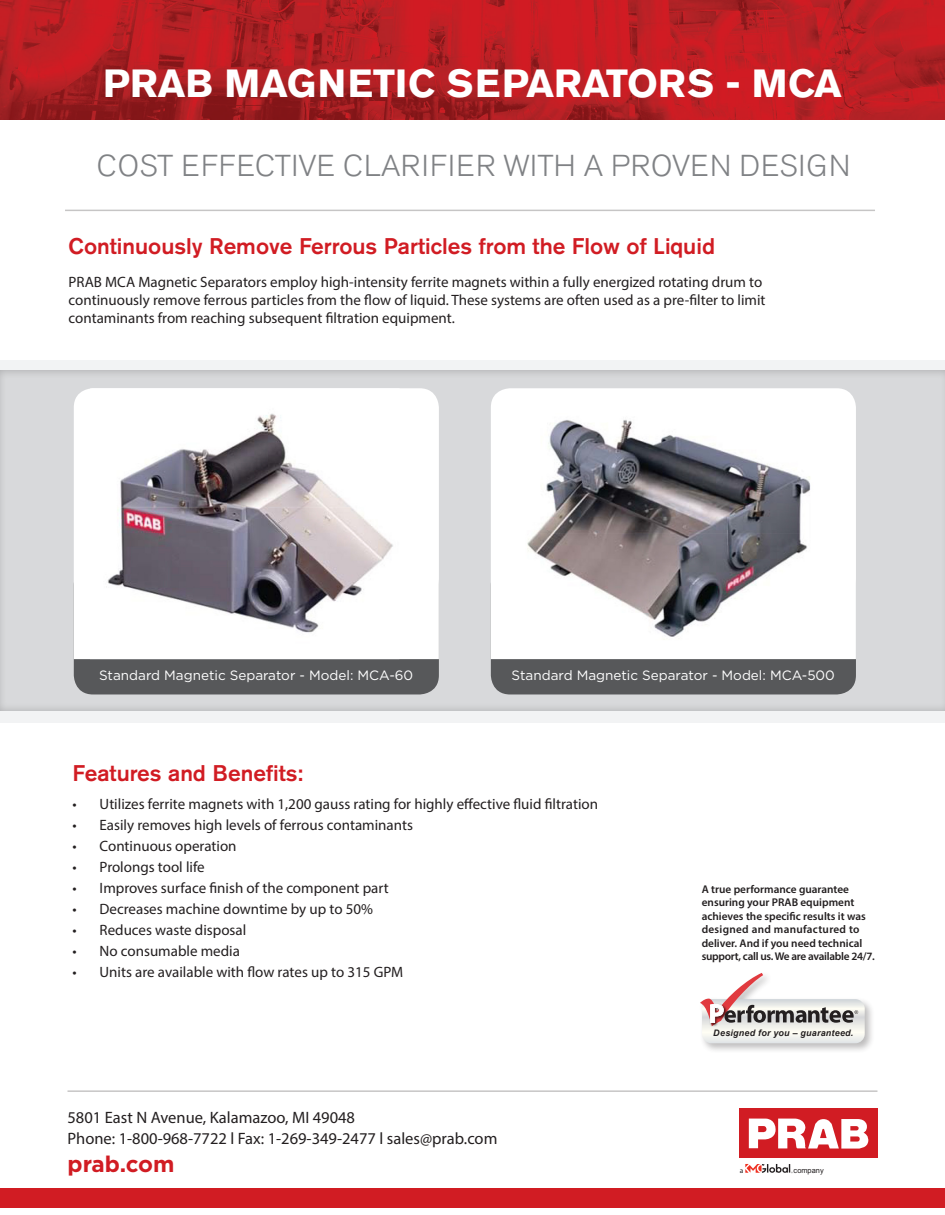
<style>
.page{position:relative;width:945px;height:1215px;background:#fff}
.page>*{position:absolute;margin:0;border:0;box-sizing:border-box;transform-origin:0 0}
.t1{font:700 39px "Akzidenz Grotesk BE";color:#fff}
.t2{font:300 30px "Akzidenz Grotesk BE";letter-spacing:.03em;color:#808285}
.t3{font:500 22.5px "Akzidenz Grotesk BE";color:#d11c23}
.t4{font:700 22.5px "Gotham";color:#d11c23}
.t5{font:16.5px "Myriad Pro";color:#231f20}
.t6{font:15px "Myriad Pro";color:#231f20}
.t7{font:13.5px "Gotham";color:#fff}
.t8{font:600 11.25px/13.5px "Myriad Pro";color:#231f20}
.t9{font:italic 700 9px "Arial";letter-spacing:.025em;color:#231f20}
.t10{font:7.35px "Arial";color:#231f20}
.t11{font:7.35px "Myriad Pro";color:#231f20}
</style>
<div class="page">
<div style="left:0;top:360px;width:945px;height:363px;background:#f2f3f4"></div>
<div style="left:0;top:362px;width:945px;height:350px;background:#231f20;opacity:.27"></div>
<img style="left:0;top:1px;width:945px;height:119px">
<hr style="left:65px;top:210px;width:810px;height:1px;background:#231f20">
<div style="left:698px;top:971px;width:178px;height:83px;background:#231f20;opacity:.3"></div>
<svg style="left:700px;top:973px;width:165px;height:70px"></svg>
<div style="left:0;top:1189px;width:945px;height:19px;background:#d11c23"></div>
<hr style="left:67px;top:1090px;width:810px;height:2px;background:#231f20">
<svg style="left:745px;top:1164px;width:48px;height:9px"></svg>
<div style="left:739px;top:1108px;width:139px;height:50px;background:#d11c23"></div>
<svg style="left:749px;top:1119px;width:120px;height:30px"></svg>
<div style="left:74px;top:566px;width:365px;height:128px;background:#57585a;border-radius:19px"></div>
<div style="left:491px;top:566px;width:365px;height:128px;background:#57585a;border-radius:19px"></div>
<div style="left:74px;top:388px;width:365px;height:271px;background:#fff"></div>
<img style="left:90px;top:388px;width:310px;height:271px">
<div style="left:491px;top:388px;width:365px;height:271px;background:#fff"></div>
<img style="left:517px;top:413px;width:302px;height:230px">
<p class="t1" style="left:103px;top:61px;width:740px">PRAB MAGNETIC SEPARATORS - MCA</p>
<p class="t2" style="left:97px;top:149px;width:755px">COST EFFECTIVE CLARIFIER WITH A PROVEN DESIGN</p>
<p class="t3" style="left:69px;top:232px;width:648px">Continuously Remove Ferrous Particles from the Flow of Liquid</p>
<p class="t6" style="left:69px;top:272px;width:695px">PRAB MCA Magnetic Separators employ high-intensity ferrite magnets within a fully energized rotating drum to</p>
<p class="t6" style="left:69px;top:290px;width:698px">continuously remove ferrous particles from the flow of liquid. These systems are often used as a pre-filter to limit</p>
<p class="t6" style="left:69px;top:308px;width:388px">contaminants from reaching subsequent filtration equipment.</p>
<p class="t7" style="left:99px;top:667px;width:316px">Standard Magnetic Separator - Model: MCA-60</p>
<p class="t7" style="left:512px;top:667px;width:325px">Standard Magnetic Separator - Model: MCA-500</p>
<p class="t3" style="left:73px;top:759px;width:232px">Features and Benefits:</p>
<p class="t6" style="left:73px;top:795px;width:527px">• Utilizes ferrite magnets with 1,200 gauss rating for highly effective fluid filtration</p>
<p class="t6" style="left:73px;top:816px;width:342px">• Easily removes high levels of ferrous contaminants</p>
<p class="t6" style="left:73px;top:837px;width:166px">• Continuous operation</p>
<p class="t6" style="left:73px;top:858px;width:134px">• Prolongs tool life</p>
<p class="t6" style="left:73px;top:879px;width:318px">• Improves surface finish of the component part</p>
<p class="t6" style="left:73px;top:900px;width:302px">• Decreases machine downtime by up to 50%</p>
<p class="t6" style="left:73px;top:921px;width:175px">• Reduces waste disposal</p>
<p class="t6" style="left:73px;top:942px;width:169px">• No consumable media</p>
<p class="t6" style="left:73px;top:963px;width:332px">• Units are available with flow rates up to 315 GPM</p>
<p class="t5" style="left:67px;top:1107px;width:289px">5801 East N Avenue, Kalamazoo, MI 49048</p>
<p class="t5" style="left:67px;top:1128px;width:431px">Phone: 1-800-968-7722 l Fax: 1-269-349-2477 l sales@prab.com</p>
<p class="t4" style="left:67px;top:1149px;width:109px">prab.com</p>
<p class="t8" style="left:702px;top:882px;width:175px">A true performance guarantee ensuring your PRAB equipment achieves the specific results it was designed and manufactured to deliver. And if you need technical support, call us. We are available 24/7.</p>
<p class="t9" style="left:713px;top:1027px;width:142px">Designed for you – guaranteed.</p>
<p class="t11" style="left:740px;top:1166px;width:5px">a</p>
<p class="t10" style="left:794px;top:1165px;width:32px">company</p>
</div>
